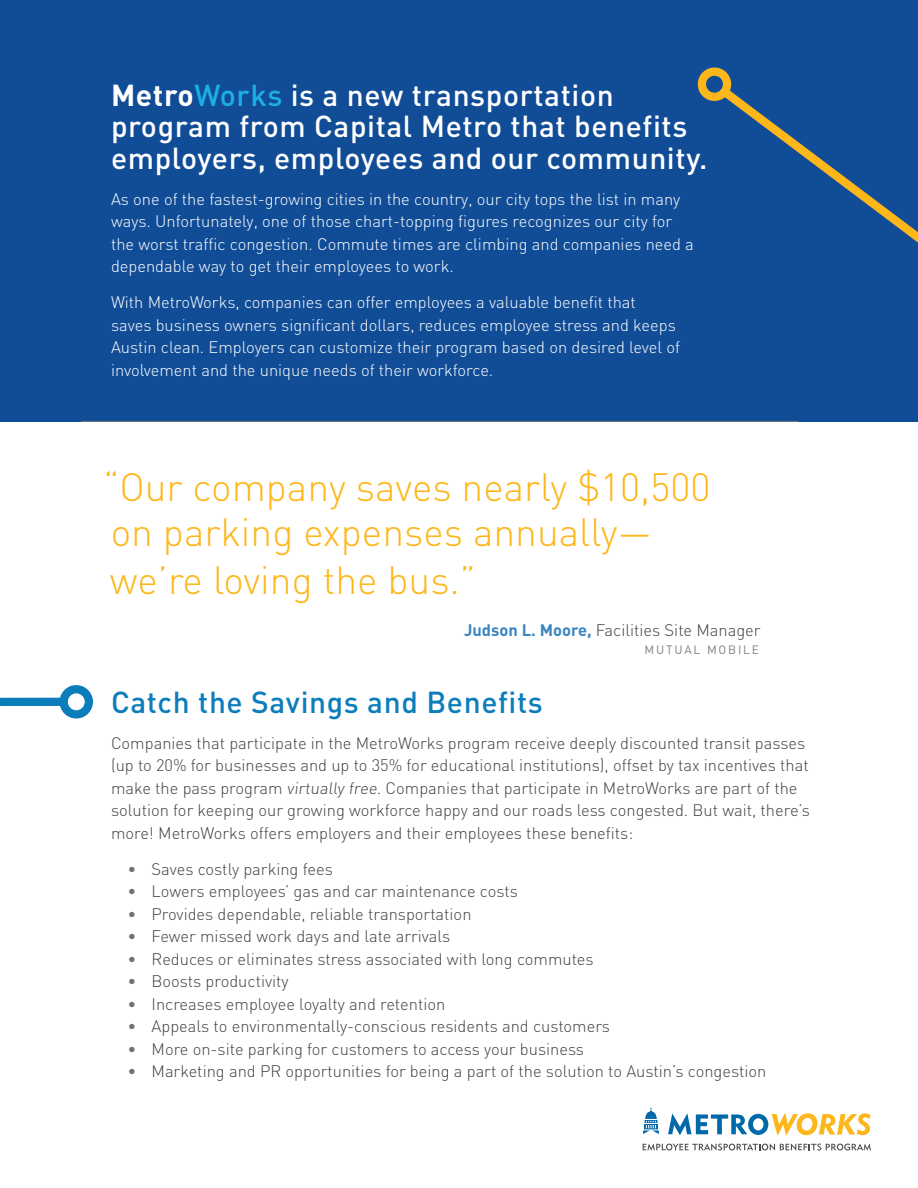
<style>
.page{position:relative;width:918px;height:1188px;background:#fff}
.page>*{position:absolute;margin:0;border:0;box-sizing:border-box;transform-origin:0 0}
.t1{font:300 39px/46.5px "DIN";color:#fdb71b}
.t2{font:500 30px/31.5px "DIN";letter-spacing:.02em;color:#fff}
.t3{font:500 30px "DIN";letter-spacing:.02em;color:#0b7dbb}
.t4{font:300 16.5px/22.5px "DIN";color:#414042}
.t5{font:300 16.5px/22.5px "DIN";color:#fff}
.t6{font:12px "DIN";letter-spacing:.15em;color:#818083}
.s1{font-weight:700}
.s2{color:#1daee4}
.s3{font-weight:700;color:#3a85c0}
.s4{color:#75716f}
</style>
<div class="page">
<div style="left:1px;top:1px;width:917px;height:421px;background:#114d97"></div>
<hr style="left:81px;top:421px;width:717px;height:1px;background:#777779">
<svg style="left:697px;top:67px;width:221px;height:176px"></svg>
<svg style="left:60px;top:685px;width:33px;height:34px"></svg>
<div style="left:0;top:698px;width:68px;height:8px;background:#0b7dbb"></div>
<svg style="left:643px;top:1107px;width:16px;height:27px"></svg>
<svg style="left:668px;top:1113px;width:203px;height:22px"></svg>
<svg style="left:643px;top:1144px;width:228px;height:6px"></svg>
<h2 class="t2" style="left:111px;top:78px;width:598px"><span class="s1">Metro</span><span class="s2">Works</span> is a new transportation program from Capital Metro that benefits employers, employees and our community.</h2>
<p class="t5" style="left:111px;top:188px;width:584px">As one of the fastest-growing cities in the country, our city tops the list in many ways. Unfortunately, one of those chart-topping figures recognizes our city for the worst traffic congestion. Commute times are climbing and companies need a dependable way to get their employees to work.</p>
<p class="t5" style="left:111px;top:291px;width:571px">With MetroWorks, companies can offer employees a valuable benefit that saves business owners significant dollars, reduces employee stress and keeps Austin clean. Employers can customize their program based on desired level of involvement and the unique needs of their workforce.</p>
<h1 class="t1" style="left:103px;top:463px;width:609px">“Our company saves nearly $10,500 on parking expenses annually— we’re loving the bus.”</h1>
<p class="t4" style="left:464px;top:619px;width:298px"><span class="s3">Judson L. Moore,</span> Facilities Site Manager</p>
<p class="t6" style="left:645px;top:642px;width:116px">MUTUAL MOBILE</p>
<h2 class="t3" style="left:111px;top:683px;width:433px">Catch the Savings and Benefits</h2>
<p class="t4" style="left:111px;top:732px;width:701px">Companies that participate in the MetroWorks program receive deeply discounted transit passes (up to 20% for businesses and up to 35% for educational institutions), offset by tax incentives that make the pass program virtually free. Companies that participate in MetroWorks are part of the solution for keeping our growing workforce happy and our roads less congested. But wait, there’s more! MetroWorks offers employers and their employees these benefits:</p>
<p class="t4" style="left:128px;top:858px;width:207px"><span class="s4">•</span> Saves costly parking fees</p>
<p class="t4" style="left:128px;top:880px;width:392px"><span class="s4">•</span> Lowers employees’ gas and car maintenance costs</p>
<p class="t4" style="left:128px;top:903px;width:346px"><span class="s4">•</span> Provides dependable, reliable transportation</p>
<p class="t4" style="left:128px;top:925px;width:324px"><span class="s4">•</span> Fewer missed work days and late arrivals</p>
<p class="t4" style="left:128px;top:948px;width:468px"><span class="s4">•</span> Reduces or eliminates stress associated with long commutes</p>
<p class="t4" style="left:128px;top:970px;width:163px"><span class="s4">•</span> Boosts productivity</p>
<p class="t4" style="left:128px;top:993px;width:319px"><span class="s4">•</span> Increases employee loyalty and retention</p>
<p class="t4" style="left:128px;top:1015px;width:484px"><span class="s4">•</span> Appeals to environmentally-conscious residents and customers</p>
<p class="t4" style="left:128px;top:1038px;width:458px"><span class="s4">•</span> More on-site parking for customers to access your business</p>
<p class="t4" style="left:128px;top:1060px;width:640px"><span class="s4">•</span> Marketing and PR opportunities for being a part of the solution to Austin’s congestion</p>
</div>
